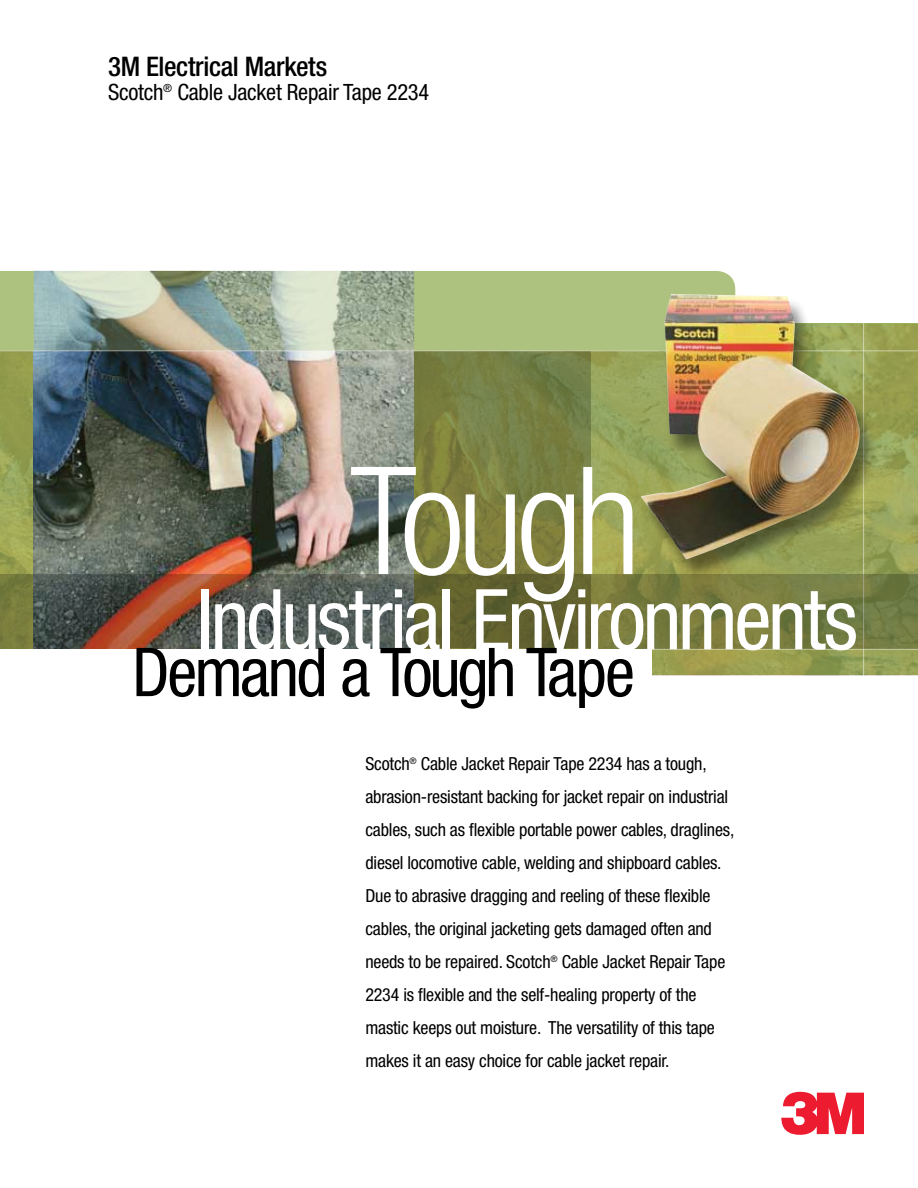
<style>
.page{position:relative;width:918px;height:1188px;background:#fff}
.page>*{position:absolute;margin:0;border:0;box-sizing:border-box;transform-origin:0 0}
.t1{font:300 condensed 150px "Helvetica Neue";letter-spacing:-.05em;color:#fff}
.t2{font:condensed 84px "Helvetica Neue";letter-spacing:-.04em;color:#fff}
.t3{font:condensed 67.5px "Helvetica Neue";letter-spacing:-.045em;color:#000}
.t4{font:500 condensed 27px "Helvetica Neue";letter-spacing:-.015em;color:#000}
.t5{font:condensed 22.5px "Helvetica Neue";letter-spacing:-.01em;color:#000}
.t6{font:condensed 18px/33px "Helvetica Neue";letter-spacing:-.01em;color:#000}
</style>
<div class="page">
<svg style="left:781px;top:1092px;width:83px;height:43px"></svg>
<img style="left:0;top:325px;width:918px;height:351px">
<div style="left:0;top:271px;width:735px;height:79px;background:#aec27f"></div>
<hr style="left:643px;top:649px;width:275px;height:1px;background:#fff">
<hr style="left:863px;top:298px;width:1px;height:432px;background:#fff">
<img style="left:34px;top:271px;width:380px;height:304px">
<svg style="left:0;top:575px;width:918px;height:74px;background:#6b6846"></svg>
<svg style="left:415px;top:351px;width:176px;height:297px;background:#73773c"></svg>
<div style="left:0;top:649px;width:651px;height:70px;background:#fff"></div>
<hr style="left:0;top:350px;width:918px;height:1px;background:#fff">
<div style="left:637px;top:295px;width:239px;height:286px;background:#000;opacity:.5"></div>
<img style="left:640px;top:294px;width:220px;height:265px">
<h3 class="t4" style="left:108px;top:50px;width:221px">3M Electrical Markets</h3>
<p class="t5" style="left:108px;top:79px;width:323px">Scotch<sup>®</sup> Cable Jacket Repair Tape 2234</p>
<h1 class="t1" style="left:350px;top:435px;width:292px">Tough</h1>
<h2 class="t2" style="left:196px;top:571px;width:663px">Industrial Environments</h2>
<h3 class="t3" style="left:132px;top:633px;width:505px">Demand a Tough Tape</h3>
<p class="t6" style="left:365px;top:747px;width:371px">Scotch<sup>®</sup> Cable Jacket Repair Tape 2234 has a tough, abrasion-resistant backing for jacket repair on industrial cables, such as flexible portable power cables, draglines, diesel locomotive cable, welding and shipboard cables.<br>Due to abrasive dragging and reeling of these flexible cables, the original jacketing gets damaged often and needs to be repaired. Scotch<sup>®</sup> Cable Jacket Repair Tape 2234 is flexible and the self-healing property of the mastic keeps out moisture. The versatility of this tape makes it an easy choice for cable jacket repair.</p>
</div>
